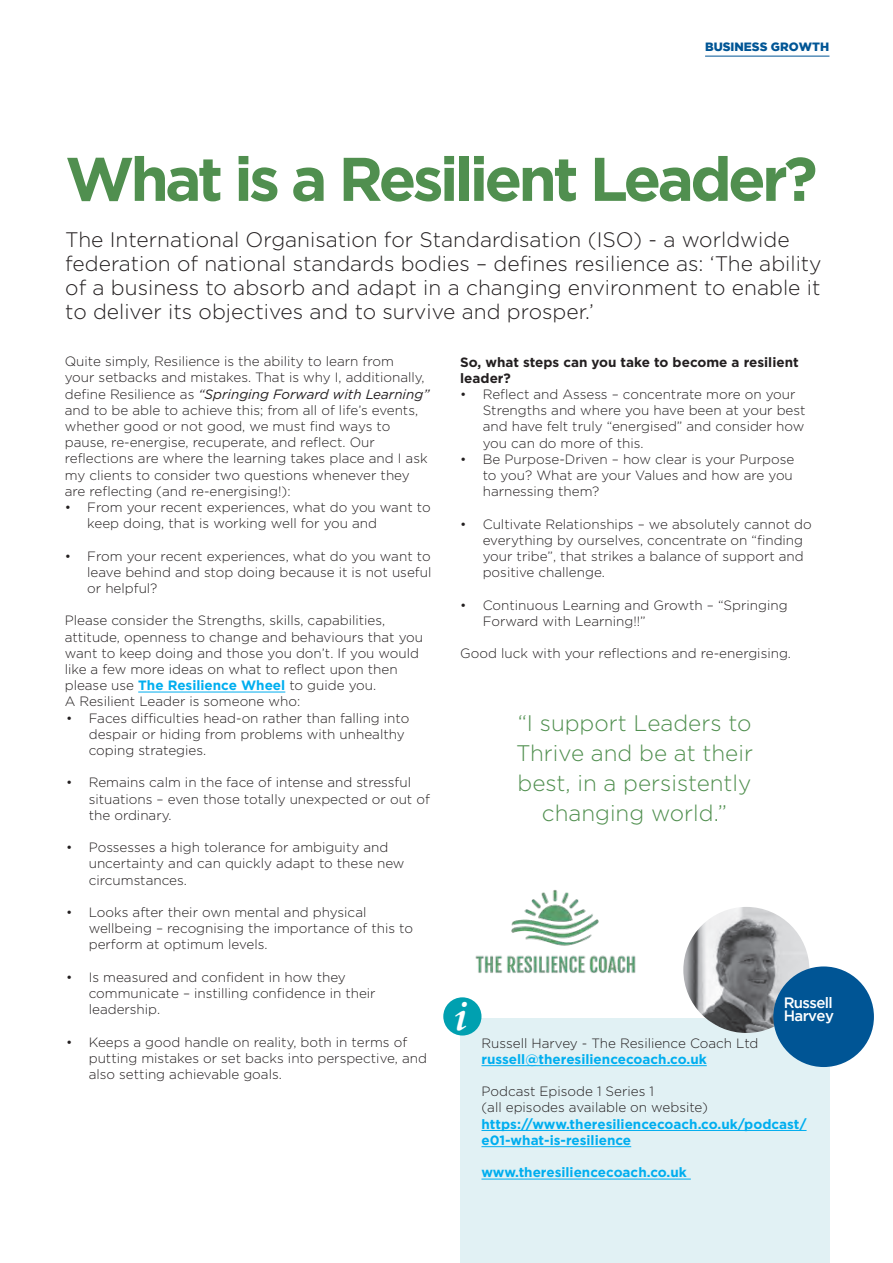
<style>
.page{position:relative;width:893px;height:1263px;background:#fff}
.page>*{position:absolute;margin:0;border:0;box-sizing:border-box;transform-origin:0 0}
.t1{font:700 61.5px "Gotham";letter-spacing:-.06em;color:#508f4f}
.t2{font:italic 700 40.95px "Palatino";color:#fff}
.t3{font:300 22.5px/30px "Gotham";color:#508f4f;text-align:center}
.t4{font:300 21px/24px "Gotham";color:#231f20}
.t5{font:500 15px "Gotham";letter-spacing:-.04em;color:#fff}
.t6{font:300 13.5px/16.2px "Gotham";color:#231f20}
.t7{font:700 13.5px/16.2px "Gotham";color:#00aeef}
.t8{font:700 13.5px/16.2px "Gotham";color:#231f20}
.t9{font:900 12px "Gotham";color:#005595}
.s1{font-weight:400;font-style:italic}
.s2{font-weight:700;color:#00aeef}
</style>
<div class="page">
<hr style="left:705px;top:56px;width:124px;height:1px;background:#005595">
<hr style="left:138px;top:692px;width:147px;height:1px;background:#00aeef">
<div style="left:460px;top:1019px;width:370px;height:244px;background:#e1f1f4"></div>
<div style="left:443px;top:997px;width:38px;height:38px;background:#00a0b0;border-radius:50%"></div>
<hr style="left:481px;top:1065px;width:226px;height:1px;background:#00aeef">
<hr style="left:481px;top:1130px;width:325px;height:1px;background:#00aeef">
<hr style="left:481px;top:1146px;width:150px;height:1px;background:#00aeef">
<hr style="left:481px;top:1179px;width:210px;height:1px;background:#00aeef">
<img style="left:683px;top:907px;width:126px;height:126px;border-radius:63px">
<div style="left:773px;top:966px;width:101px;height:101px;background:#005595;border-radius:50%"></div>
<img style="left:475px;top:890px;width:161px;height:83px">
<p class="t9" style="left:705px;top:40px;width:126px">BUSINESS GROWTH</p>
<p class="t1" style="left:65px;top:144px;width:754px">What is a Resilient Leader?</p>
<p class="t4" style="left:65px;top:228px;width:758px">The International Organisation for Standardisation (ISO) - a worldwide federation of national standards bodies – defines resilience as: ‘The ability of a business to absorb and adapt in a changing environment to enable it to deliver its objectives and to survive and prosper.’</p>
<p class="t8" style="left:460px;top:353px;width:340px">So, what steps can you take to become a resilient leader?</p>
<p class="t6" style="left:483px;top:386px;width:324px;text-indent:-22px">• Reflect and Assess – concentrate more on your Strengths and where you have been at your best and have felt truly “energised” and consider how you can do more of this.</p>
<p class="t6" style="left:483px;top:451px;width:313px;text-align:justify;text-indent:-22px">• Be Purpose-Driven – how clear is your Purpose to you? What are your Values and how are you harnessing them?</p>
<p class="t6" style="left:483px;top:516px;width:331px;text-indent:-22px">• Cultivate Relationships – we absolutely cannot do everything by ourselves, concentrate on “finding your tribe”, that strikes a balance of support and positive challenge.</p>
<p class="t6" style="left:483px;top:597px;width:306px;text-indent:-22px">• Continuous Learning and Growth – “Springing<br>Forward with Learning!!”</p>
<p class="t6" style="left:460px;top:645px;width:332px">Good luck with your reflections and re-energising.</p>
<p class="t6" style="left:65px;top:353px;width:366px">Quite simply, Resilience is the ability to learn from<br>your setbacks and mistakes. That is why I, additionally, define Resilience as <span class="s1">“Springing Forward with Learning” </span>and to be able to achieve this; from all of life’s events, whether good or not good, we must find ways to pause, re-energise, recuperate, and reflect. Our reflections are where the learning takes place and I ask my clients to consider two questions whenever they are reflecting (and re-energising!):</p>
<p class="t6" style="left:87px;top:499px;width:345px;text-indent:-22px">• From your recent experiences, what do you want to keep doing, that is working well for you and</p>
<p class="t6" style="left:87px;top:548px;width:346px;text-align:justify;text-indent:-22px">• From your recent experiences, what do you want to leave behind and stop doing because it is not useful or helpful?</p>
<p class="t6" style="left:65px;top:612px;width:360px">Please consider the Strengths, skills, capabilities, attitude, openness to change and behaviours that you want to keep doing and those you don’t. If you would like a few more ideas on what to reflect upon then please use <span class="s2">The Resilience Wheel</span> to guide you.</p>
<p class="t6" style="left:65px;top:693px;width:237px">A Resilient Leader is someone who:</p>
<p class="t6" style="left:89px;top:710px;width:322px;text-indent:-22px">• Faces difficulties head-on rather than falling into despair or hiding from problems with unhealthy coping strategies.</p>
<p class="t6" style="left:89px;top:774px;width:343px;text-indent:-22px">• Remains calm in the face of intense and stressful situations – even those totally unexpected or out of the ordinary.</p>
<p class="t6" style="left:89px;top:839px;width:317px;text-indent:-22px">• Possesses a high tolerance for ambiguity and uncertainty and can quickly adapt to these new circumstances.</p>
<p class="t6" style="left:89px;top:904px;width:326px;text-indent:-22px">• Looks after their own mental and physical wellbeing – recognising the importance of this to perform at optimum levels.</p>
<p class="t6" style="left:89px;top:969px;width:288px;text-indent:-22px">• Is measured and confident in how they communicate – instilling confidence in their leadership.</p>
<p class="t6" style="left:89px;top:1034px;width:340px;text-indent:-22px">• Keeps a good handle on reality, both in terms of putting mistakes or set backs into perspective, and also setting achievable goals.</p>
<p class="t3" style="left:516px;top:708px;width:238px">“I support Leaders to<br>Thrive and be at their best, in a persistently changing world.”</p>
<p class="t5" style="left:784px;top:994px;width:51px">Russell</p>
<p class="t5" style="left:784px;top:1007px;width:52px">Harvey</p>
<h2 class="t2" style="left:454px;top:982px;width:15px">i</h2>
<p class="t6" style="left:481px;top:1035px;width:278px">Russell Harvey - The Resilience Coach Ltd <span class="s2">russell@theresiliencecoach.co.uk</span></p>
<p class="t6" style="left:481px;top:1083px;width:174px">Podcast Episode 1 Series 1</p>
<p class="t6" style="left:481px;top:1099px;width:228px">(all episodes available on website)</p>
<p class="t7" style="left:481px;top:1115px;width:327px">https://www.theresiliencecoach.co.uk/podcast/ e01-what-is-resilience</p>
<p class="t7" style="left:481px;top:1164px;width:207px">www.theresiliencecoach.co.uk</p>
</div>
